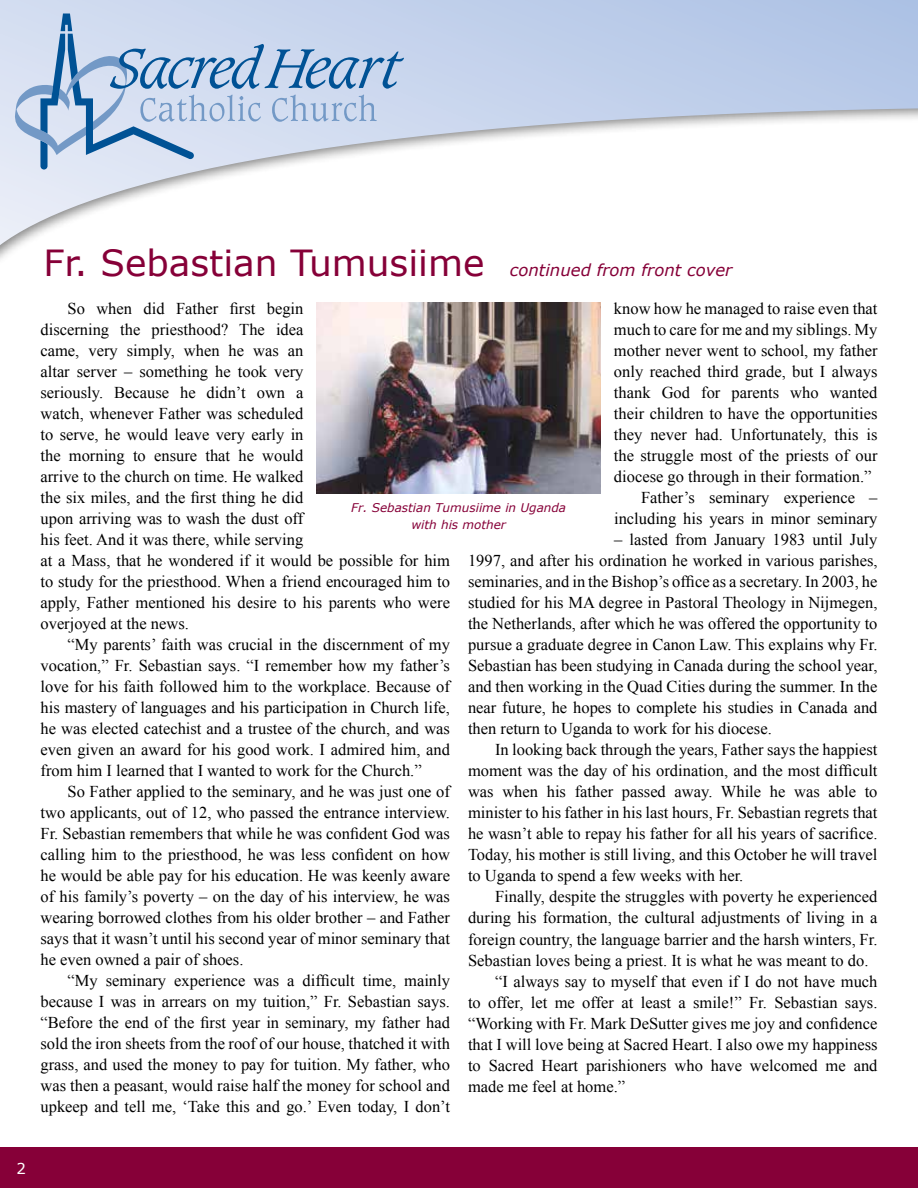
<style>
.page{position:relative;width:918px;height:1188px;background:#fff}
.page>*{position:absolute;margin:0;border:0;box-sizing:border-box;transform-origin:0 0}
.t1{font:16.5px/21px "Times New Roman";color:#000;text-align:justify}
.t2{font:italic 16.5px "Verdana";color:#860038}
.t3{font:15px "Verdana";color:#fff}
.t4{font:italic 12px/16.5px "Verdana";color:#860038;text-align:center}
.s1{font-style:normal;font-size:36px}
</style>
<div class="page">
<svg style="left:0;top:0;width:918px;height:245px"></svg>
<svg style="left:13px;top:14px;width:391px;height:156px"></svg>
<div style="left:0;top:1148px;width:918px;height:40px;background:#860038"></div>
<img style="left:317px;top:303px;width:283px;height:190px">
<p class="t2" style="left:44px;top:260px;width:690px"><span class="s1">Fr. Sebastian Tumusiime</span> continued from front cover</p>
<p class="t1" style="left:41px;top:298px;width:411px;text-align:left;text-indent:27px">So when did Father first begin<br>discerning the priesthood? The idea<br>came, very simply, when he was an<br>altar server – something he took very<br>seriously. Because he didn’t own a<br>watch, whenever Father was scheduled<br>to serve, he would leave very early in<br>the morning to ensure that he would<br>arrive to the church on time. He walked<br>the six miles, and the first thing he did<br>upon arriving was to wash the dust off<br>his feet. And it was there, while serving<br>at a Mass, that he wondered if it would be possible for him to study for the priesthood. When a friend encouraged him to apply, Father mentioned his desire to his parents who were overjoyed at the news.</p>
<p class="t1" style="left:41px;top:634px;width:411px;text-indent:27px">“My parents’ faith was crucial in the discernment of my vocation,” Fr. Sebastian says. “I remember how my father’s love for his faith followed him to the workplace. Because of his mastery of languages and his participation in Church life, he was elected catechist and a trustee of the church, and was even given an award for his good work. I admired him, and from him I learned that I wanted to work for the Church.”</p>
<p class="t1" style="left:41px;top:781px;width:411px;text-indent:27px">So Father applied to the seminary, and he was just one of two applicants, out of 12, who passed the entrance interview.<br>Fr. Sebastian remembers that while he was confident God was calling him to the priesthood, he was less confident on how he would be able pay for his education. He was keenly aware of his family’s poverty – on the day of his interview, he was wearing borrowed clothes from his older brother – and Father says that it wasn’t until his second year of minor seminary that he even owned a pair of shoes.</p>
<p class="t1" style="left:41px;top:970px;width:411px;text-indent:27px">“My seminary experience was a difficult time, mainly because I was in arrears on my tuition,” Fr. Sebastian says. “Before the end of the first year in seminary, my father had sold the iron sheets from the roof of our house, thatched it with grass, and used the money to pay for tuition. My father, who was then a peasant, would raise half the money for school and upkeep and tell me, ‘Take this and go.’ Even today, I don’t</p>
<p class="t1" style="left:614px;top:298px;width:265px">know how he managed to raise even that</p>
<p class="t1" style="left:614px;top:319px;width:265px">much to care for me and my siblings. My</p>
<p class="t1" style="left:614px;top:340px;width:265px">mother never went to school, my father</p>
<p class="t1" style="left:614px;top:361px;width:265px">only reached third grade, but I always</p>
<p class="t1" style="left:614px;top:382px;width:265px">thank God for parents who wanted</p>
<p class="t1" style="left:614px;top:403px;width:265px">their children to have the opportunities</p>
<p class="t1" style="left:614px;top:424px;width:265px">they never had. Unfortunately, this is</p>
<p class="t1" style="left:614px;top:445px;width:265px">the struggle most of the priests of our</p>
<p class="t1" style="left:614px;top:466px;width:259px">diocese go through in their formation.”</p>
<p class="t1" style="left:641px;top:487px;width:238px">Father’s seminary experience –</p>
<p class="t1" style="left:614px;top:508px;width:265px">including his years in minor seminary</p>
<p class="t1" style="left:468px;top:529px;width:411px;text-indent:146px">– lasted from January 1983 until July 1997, and after his ordination he worked in various parishes, seminaries, and in the Bishop’s office as a secretary. In 2003, he studied for his MA degree in Pastoral Theology in Nijmegen, the Netherlands, after which he was offered the opportunity to pursue a graduate degree in Canon Law. This explains why Fr.<br>Sebastian has been studying in Canada during the school year, and then working in the Quad Cities during the summer. In the near future, he hopes to complete his studies in Canada and then return to Uganda to work for his diocese.</p>
<p class="t1" style="left:468px;top:739px;width:411px;text-indent:27px">In looking back through the years, Father says the happiest moment was the day of his ordination, and the most difficult was when his father passed away. While he was able to minister to his father in his last hours, Fr. Sebastian regrets that he wasn’t able to repay his father for all his years of sacrifice.<br>Today, his mother is still living, and this October he will travel to Uganda to spend a few weeks with her.</p>
<p class="t1" style="left:495px;top:886px;width:384px">Finally, despite the struggles with poverty he experienced</p>
<p class="t1" style="left:468px;top:907px;width:411px">during his formation, the cultural adjustments of living in a</p>
<p class="t1" style="left:468px;top:928px;width:411px">foreign country, the language barrier and the harsh winters, Fr.</p>
<p class="t1" style="left:468px;top:949px;width:402px">Sebastian loves being a priest. It is what he was meant to do.</p>
<p class="t1" style="left:495px;top:970px;width:384px">“I always say to myself that even if I do not have much</p>
<p class="t1" style="left:468px;top:991px;width:411px">to offer, let me offer at least a smile!” Fr. Sebastian says.</p>
<p class="t1" style="left:468px;top:1012px;width:411px">“Working with Fr. Mark DeSutter gives me joy and confidence</p>
<p class="t1" style="left:468px;top:1033px;width:411px">that I will love being at Sacred Heart. I also owe my happiness</p>
<p class="t1" style="left:468px;top:1054px;width:411px">to Sacred Heart parishioners who have welcomed me and</p>
<p class="t1" style="left:468px;top:1075px;width:159px">made me feel at home.”</p>
<p class="t4" style="left:351px;top:499px;width:216px">Fr. Sebastian Tumusiime in Uganda with his mother</p>
<p class="t3" style="left:16px;top:1159px;width:11px">2</p>
</div>
